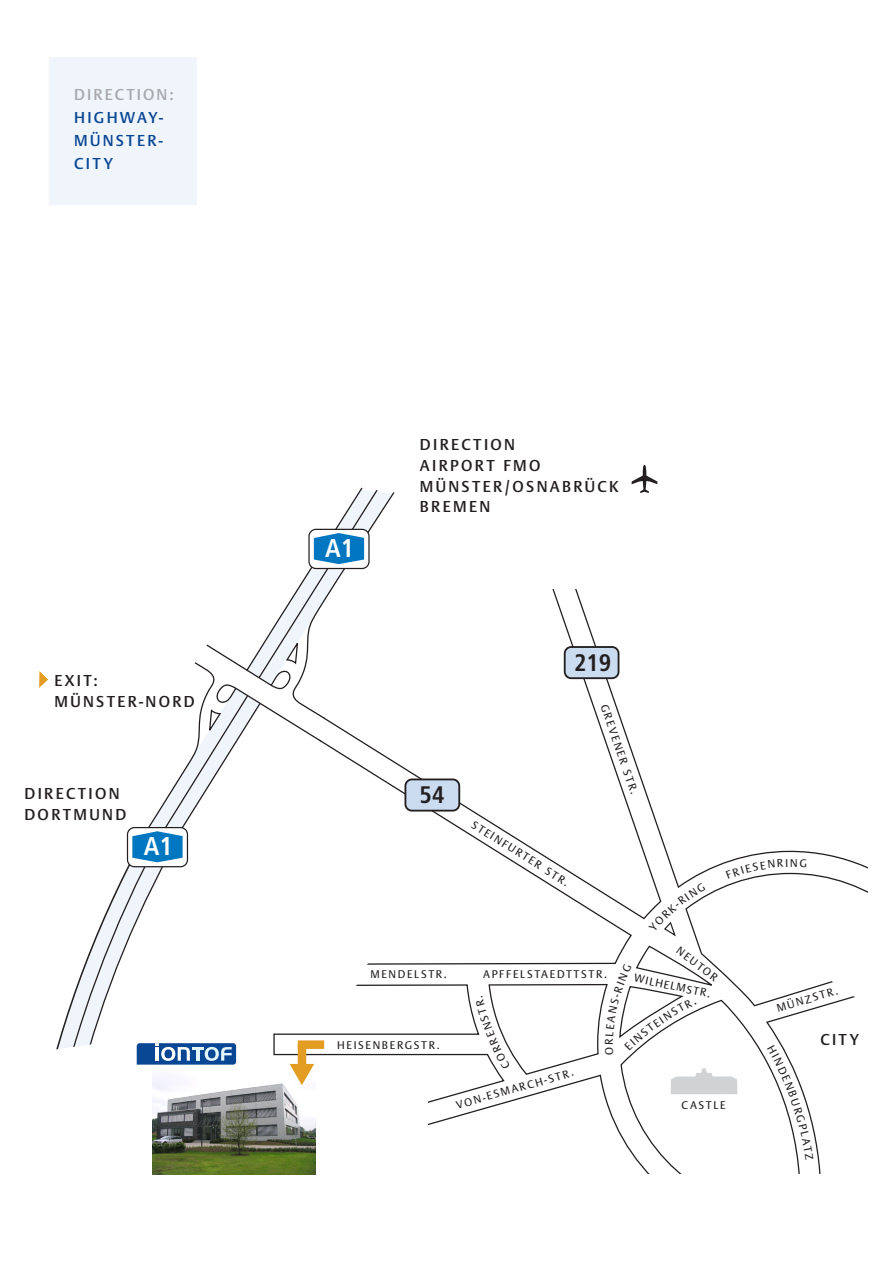
<style>
.page{position:relative;width:893px;height:1263px;background:#fff}
.page>*{position:absolute;margin:0;border:0;box-sizing:border-box;transform-origin:0 0}
.t1{font:700 condensed 25.65px "Frutiger";color:#fff}
.t2{font:700 condensed 23.85px "Frutiger";color:#231f20}
.t3{font:500 15.6px/20.9px "DTL Argo T";letter-spacing:.15em;color:#231f20}
.t4{font:500 15.6px/23.1px "DTL Argo T";letter-spacing:.15em;color:#094694;text-align:justify}
.t5{font:500 15.6px "DTL Argo T";letter-spacing:.135em;color:#a8a9ad}
.t6{font:11.1px "DTL Argo T";letter-spacing:.15em;color:#231f20}
.t7{font:10.95px "DTL Argo T";letter-spacing:.15em;color:#231f20}
</style>
<div class="page">
<img style="left:236px;top:1084px;width:80px;height:90px">
<svg style="left:129px;top:828px;width:131px;height:306px"></svg>
<svg style="left:273px;top:589px;width:594px;height:584px"></svg>
<div style="left:404px;top:779px;width:56px;height:33px;background:#ccdcf0;border:2px solid #231f20;border-radius:6px"></div>
<div style="left:563px;top:646px;width:56px;height:33px;background:#ccdcf0;border:2px solid #231f20;border-radius:6px"></div>
<svg style="left:331px;top:961px;width:38px;height:30px"></svg>
<div style="left:407px;top:1098px;width:21px;height:37px;background:#fff"></div>
<svg style="left:148px;top:487px;width:231px;height:356px"></svg>
<svg style="left:211px;top:491px;width:184px;height:252px"></svg>
<svg style="left:127px;top:827px;width:61px;height:40px"></svg>
<svg style="left:247px;top:490px;width:145px;height:195px"></svg>
<svg style="left:619px;top:872px;width:248px;height:301px"></svg>
<svg style="left:822px;top:974px;width:45px;height:29px"></svg>
<div style="left:49px;top:57px;width:148px;height:148px;background:#eff5fb"></div>
<svg style="left:56px;top:829px;width:180px;height:346px"></svg>
<svg style="left:289px;top:1064px;width:25px;height:21px"></svg>
<div style="left:298px;top:1044px;width:8px;height:20px;background:#e49d23"></div>
<div style="left:298px;top:1040px;width:26px;height:9px;background:#e49d23"></div>
<svg style="left:631px;top:465px;width:26px;height:28px"></svg>
<svg style="left:39px;top:671px;width:9px;height:17px"></svg>
<svg style="left:767px;top:1045px;width:46px;height:115px"></svg>
<svg style="left:648px;top:883px;width:57px;height:54px"></svg>
<svg style="left:725px;top:859px;width:81px;height:20px"></svg>
<svg style="left:475px;top:964px;width:262px;height:130px"></svg>
<h3 class="t5" style="left:74px;top:88px;width:101px">DIRECTION:</h3>
<h3 class="t4" style="left:74px;top:107px;width:91px">HIGHWAY-MÜNSTER-CITY</h3>
<h3 class="t3" style="left:54px;top:672px;width:142px">EXIT:<br>MÜNSTER-NORD</h3>
<h3 class="t3" style="left:24px;top:784px;width:103px">DIRECTION<br>DORTMUND</h3>
<h1 class="t1" style="left:144px;top:836px;width:31px">A1</h1>
<h1 class="t1" style="left:325px;top:537px;width:31px">A1</h1>
<h3 class="t3" style="left:420px;top:435px;width:200px">DIRECTION<br>AIRPORT FMO<br>MÜNSTER/OSNABRÜCK<br>BREMEN</h3>
<h2 class="t2" style="left:419px;top:786px;width:26px">54</h2>
<p class="t7" style="left:370px;top:969px;width:78px">MENDELSTR.</p>
<h2 class="t2" style="left:574px;top:653px;width:39px">219</h2>
<p class="t7" style="left:475px;top:819px;width:114px;rotate:32deg">STEINFURTER STR.</p>
<p class="t7" style="left:608px;top:703px;width:96px;rotate:71deg">GREVENER STR.</p>
<p class="t7" style="left:483px;top:969px;width:125px">APFFELSTAEDTTSTR.</p>
<p class="t7" style="left:680px;top:946px;width:50px;rotate:37deg">NEUTOR</p>
<p class="t7" style="left:635px;top:973px;width:79px;rotate:12deg">WILHELMSTR.</p>
<p class="t7" style="left:337px;top:1040px;width:104px">HEISENBERGSTR.</p>
<p class="t7" style="left:455px;top:1101px;width:123px;rotate:-16deg">VON-ESMARCH-STR.</p>
<p class="t6" style="left:681px;top:1100px;width:46px">CASTLE</p>
<p class="t7" style="left:775px;top:1003px;width:65px;rotate:-16deg">MÜNZSTR.</p>
<h3 class="t3" style="left:820px;top:1030px;width:40px">CITY</h3>
</div>
